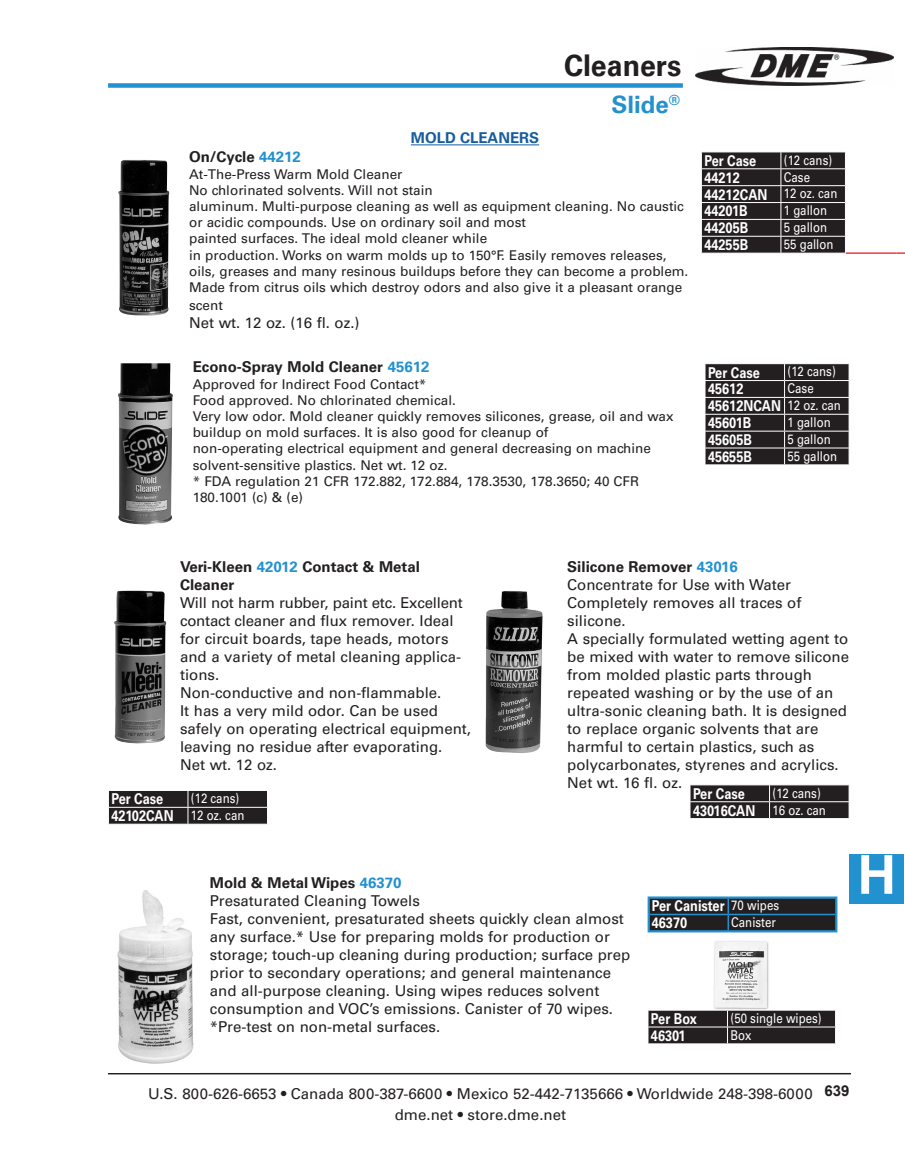
<style>
.page{position:relative;width:905px;height:1175px;background:#fff}
.page>*{position:absolute;margin:0;border:0;box-sizing:border-box;transform-origin:0 0}
.t1{font:700 54px "Arial";color:#fff}
.Main_Head_L{font:700 30px "Univers LT Pro 65";color:#231f20;scale:.95 1}
.Sub_Head_L{font:700 24px "Univers LT Pro 65";color:#2291d0}
.Body_Text{font:15px/18px "Univers LT Pro 55 Roman";color:#231f20}
.Table_Head{font:700 15px "Univers LT Std";color:#fff;scale:.85 1}
.Body_Text-2{font:700 15px/18px "Univers LT Pro 65";color:#231f20}
.Figure_caption{font:700 15px "Univers LT Pro 65";color:#175d9e}
.t2{font:700 15px "Arial";color:#231f20}
.Body_Text-3{font:13.5px/16.2px "Univers LT Pro 55 Roman";color:#231f20}
.Table_Text{font:13.5px "Univers LT Std";color:#fff;scale:.85 1}
.s1{color:#2291d0}
.s2{font-family:"Univers LT Pro 65";font-weight:700}
.s3{font-family:"Univers LT Pro 65";font-weight:700;color:#2291d0}
</style>
<div class="page">
<div style="left:108px;top:83px;width:574px;height:5px;background:#2291d0"></div>
<div style="left:849px;top:854px;width:55px;height:50px;background:#2291d0"></div>
<img style="left:695px;top:48px;width:198px;height:37px">
<hr style="left:108px;top:1072px;width:742px;height:2px;background:#231f20">
<img style="left:118px;top:363px;width:55px;height:161px">
<img style="left:118px;top:160px;width:52px;height:155px">
<hr style="left:845px;top:252px;width:51px;height:2px;background:#ee3a41">
<svg style="left:896px;top:252px;width:8px;height:2px"></svg>
<svg style="left:701px;top:152px;width:145px;height:101px;background:#333031"></svg>
<img style="left:114px;top:590px;width:53px;height:154px">
<img style="left:117px;top:890px;width:77px;height:174px">
<img style="left:714px;top:941px;width:55px;height:68px">
<svg style="left:648px;top:1010px;width:188px;height:33px;background:#312d2e"></svg>
<hr style="left:647px;top:896px;width:81px;height:2px;background:#2291d0">
<hr style="left:647px;top:898px;width:3px;height:16px;background:#2291d0">
<hr style="left:728px;top:896px;width:109px;height:2px;background:#2291d0">
<hr style="left:647px;top:914px;width:3px;height:16px;background:#2291d0">
<svg style="left:648px;top:897px;width:189px;height:33px;background:#222c35"></svg>
<hr style="left:647px;top:930px;width:81px;height:2px;background:#2291d0">
<hr style="left:728px;top:930px;width:109px;height:2px;background:#2291d0">
<svg style="left:108px;top:791px;width:160px;height:32px;background:#2d292a"></svg>
<img style="left:485px;top:590px;width:58px;height:163px">
<svg style="left:690px;top:785px;width:159px;height:33px;background:#2e2a2b"></svg>
<svg style="left:705px;top:364px;width:144px;height:100px;background:#302c2d"></svg>
<hr style="left:411px;top:144px;width:128px;height:1px;background:#175d9e">
<p class="Main_Head_L" style="left:564px;top:44px;width:125px">Cleaners</p>
<p class="Figure_caption" style="left:411px;top:127px;width:130px">MOLD CLEANERS</p>
<p class="Sub_Head_L" style="left:611px;top:87px;width:70px">Slide<sup>®</sup></p>
<p class="Body_Text-2" style="left:189px;top:147px;width:113px">On/Cycle <span class="s1">44212</span></p>
<p class="Body_Text-3" style="left:189px;top:165px;width:215px">At-The-Press Warm Mold Cleaner</p>
<p class="Body_Text-3" style="left:189px;top:181px;width:500px">No chlorinated solvents. Will not stain<br>aluminum. Multi-purpose cleaning as well as equipment cleaning. No caustic or acidic compounds. Use on ordinary soil and most<br>painted surfaces. The ideal mold cleaner while<br>in production. Works on warm molds up to 150°F. Easily removes releases, oils, greases and many resinous buildups before they can become a problem.<br>Made from citrus oils which destroy odors and also give it a pleasant orange</p>
<p class="Body_Text-3" style="left:189px;top:296px;width:35px">scent</p>
<p class="Body_Text" style="left:189px;top:313px;width:172px">Net wt. 12 oz. (16 fl. oz.)</p>
<p class="Body_Text-2" style="left:193px;top:357px;width:238px">Econo-Spray Mold Cleaner <span class="s1">45612</span></p>
<p class="Body_Text-3" style="left:193px;top:375px;width:235px">Approved for Indirect Food Contact*</p>
<p class="Body_Text-3" style="left:193px;top:391px;width:482px">Food approved. No chlorinated chemical.<br>Very low odor. Mold cleaner quickly removes silicones, grease, oil and wax buildup on mold surfaces. It is also good for cleanup of<br>non-operating electrical equipment and general decreasing on machine solvent-sensitive plastics. Net wt. 12 oz.</p>
<p class="Body_Text-3" style="left:193px;top:472px;width:448px">* FDA regulation 21 CFR 172.882, 172.884, 178.3530, 178.3650; 40 CFR<br>180.1001 (c) &amp; (e)</p>
<p class="Table_Head" style="left:704px;top:152px;width:63px">Per Case</p>
<p class="Table_Text" style="left:783px;top:152px;width:58px">(12 cans)</p>
<p class="Table_Head" style="left:704px;top:169px;width:43px">44212</p>
<p class="Table_Text" style="left:783px;top:169px;width:32px">Case</p>
<p class="Table_Head" style="left:704px;top:185px;width:76px">44212CAN</p>
<p class="Table_Text" style="left:783px;top:186px;width:64px">12 oz. can</p>
<p class="Table_Head" style="left:704px;top:202px;width:52px">44201B</p>
<p class="Table_Text" style="left:783px;top:202px;width:52px">1 gallon</p>
<p class="Table_Head" style="left:704px;top:219px;width:53px">44205B</p>
<p class="Table_Text" style="left:783px;top:219px;width:52px">5 gallon</p>
<p class="Table_Head" style="left:704px;top:236px;width:53px">44255B</p>
<p class="Table_Text" style="left:783px;top:236px;width:60px">55 gallon</p>
<p class="Table_Head" style="left:708px;top:363px;width:63px">Per Case</p>
<p class="Table_Text" style="left:787px;top:364px;width:58px">(12 cans)</p>
<p class="Table_Head" style="left:708px;top:380px;width:43px">45612</p>
<p class="Table_Text" style="left:787px;top:380px;width:32px">Case</p>
<p class="Table_Head" style="left:708px;top:397px;width:87px">45612NCAN</p>
<p class="Table_Text" style="left:787px;top:397px;width:64px">12 oz. can</p>
<p class="Table_Head" style="left:708px;top:414px;width:52px">45601B</p>
<p class="Table_Text" style="left:787px;top:414px;width:52px">1 gallon</p>
<p class="Table_Head" style="left:708px;top:431px;width:53px">45605B</p>
<p class="Table_Text" style="left:787px;top:431px;width:52px">5 gallon</p>
<p class="Table_Head" style="left:708px;top:448px;width:53px">45655B</p>
<p class="Table_Text" style="left:787px;top:448px;width:60px">55 gallon</p>
<p class="Body_Text-2" style="left:180px;top:557px;width:241px">Veri-Kleen <span class="s1">42012</span> Contact &amp; Metal<br>Cleaner</p>
<p class="Body_Text" style="left:180px;top:593px;width:292px">Will not harm rubber, paint etc. Excellent contact cleaner and flux remover. Ideal for circuit boards, tape heads, motors and a variety of metal cleaning applica&shy;tions.<br>Non-conductive and non-flammable.<br>It has a very mild odor. Can be used safely on operating electrical equipment, leaving no residue after evaporating.<br>Net wt. 12 oz.</p>
<p class="Table_Head" style="left:111px;top:790px;width:63px">Per Case</p>
<p class="Table_Text" style="left:191px;top:790px;width:58px">(12 cans)</p>
<p class="Table_Head" style="left:111px;top:807px;width:75px">42102CAN</p>
<p class="Table_Text" style="left:191px;top:807px;width:64px">12 oz. can</p>
<p class="Body_Text-2" style="left:567px;top:557px;width:172px">Silicone Remover <span class="s1">43016</span></p>
<p class="Body_Text" style="left:567px;top:575px;width:225px">Concentrate for Use with Water</p>
<p class="Body_Text" style="left:567px;top:593px;width:283px">Completely removes all traces of silicone.<br>A specially formulated wetting agent to be mixed with water to remove silicone from molded plastic parts through repeated washing or by the use of an ultra-sonic cleaning bath. It is designed to replace organic solvents that are harmful to certain plastics, such as polycarbonates, styrenes and acrylics.<br>Net wt. 16 fl. oz.</p>
<p class="Table_Head" style="left:693px;top:784px;width:63px">Per Case</p>
<p class="Table_Text" style="left:772px;top:785px;width:58px">(12 cans)</p>
<p class="Table_Head" style="left:693px;top:801px;width:75px">43016CAN</p>
<p class="Table_Text" style="left:772px;top:801px;width:64px">16 oz. can</p>
<p class="Body_Text" style="left:210px;top:872px;width:211px"><span class="s2">Mold &amp; Metal Wipes</span> <span class="s3">46370<br></span>Presaturated Cleaning Towels</p>
<p class="Body_Text" style="left:210px;top:908px;width:422px">Fast, convenient, presaturated sheets quickly clean almost any surface.* Use for preparing molds for production or storage; touch-up cleaning during production; surface prep prior to secondary operations; and general maintenance and all-purpose cleaning. Using wipes reduces solvent consumption and VOC’s emissions. Canister of 70 wipes.</p>
<p class="Body_Text" style="left:210px;top:1016px;width:232px">*Pre-test on non-metal surfaces.</p>
<p class="Table_Head" style="left:651px;top:897px;width:87px">Per Canister</p>
<p class="Table_Text" style="left:731px;top:897px;width:58px">70 wipes</p>
<p class="Table_Head" style="left:651px;top:914px;width:43px">46370</p>
<p class="Table_Text" style="left:731px;top:914px;width:54px">Canister</p>
<p class="Table_Head" style="left:651px;top:1010px;width:55px">Per Box</p>
<p class="Table_Text" style="left:730px;top:1010px;width:109px">(50 single wipes)</p>
<p class="Table_Head" style="left:651px;top:1026px;width:42px">46301</p>
<p class="Table_Text" style="left:730px;top:1027px;width:26px">Box</p>
<h1 class="t1" style="left:857px;top:839px;width:40px">H</h1>
<p class="Body_Text" style="left:148px;top:1082px;width:666px;line-height:20.7px;text-align:center">U.S. 800-626-6653 • Canada 800-387-6600 • Mexico 52-442-7135666 • Worldwide 248-398-6000 dme.net • store.dme.net</p>
<p class="t2" style="left:824px;top:1081px;width:27px">639</p>
</div>
